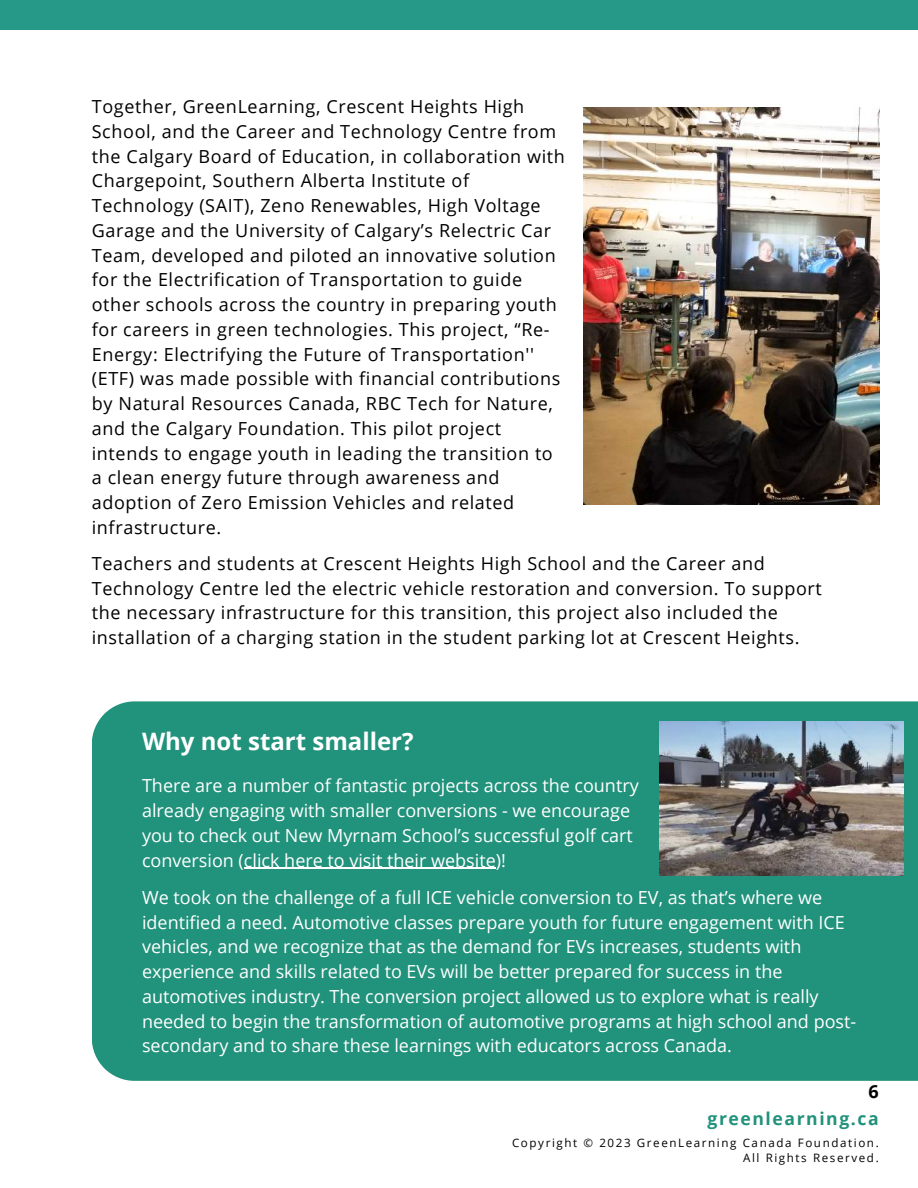
<style>
.page{position:relative;width:918px;height:1188px;background:#fff}
.page>*{position:absolute;margin:0;border:0;box-sizing:border-box;transform-origin:0 0}
.t1{font:700 24px "Open Sans";color:#fff}
.t2{font:18px/24.8px "Open Sans";letter-spacing:.035em;color:#000}
.t3{font:18px/24.8px "Open Sans";color:#fff}
.t4{font:700 18px "Open Sans";color:#000}
.t5{font:700 17.55px "Open Sans";letter-spacing:.09em;color:#21927b}
.t6{font:11.55px/15.5px "Open Sans";letter-spacing:.14em;color:#000;text-align:right}
</style>
<div class="page">
<div style="left:92px;top:701px;width:826px;height:380px;background:#21927b"></div>
<div style="left:0;top:0;width:918px;height:29px;background:#279989"></div>
<img style="left:583px;top:107px;width:296px;height:397px">
<img style="left:660px;top:721px;width:244px;height:154px">
<hr style="left:244px;top:868px;width:252px;height:1px;background:#fff">
<p class="t2" style="left:92px;top:94px;width:475px">Together, GreenLearning, Crescent Heights High School, and the Career and Technology Centre from the Calgary Board of Education, in collaboration with Chargepoint, Southern Alberta Institute of Technology (SAIT), Zeno Renewables, High Voltage Garage and the University of Calgary’s Relectric Car Team, developed and piloted an innovative solution for the Electrification of Transportation to guide other schools across the country in preparing youth for careers in green technologies. This project, “Re-Energy: Electrifying the Future of Transportation'' (ETF) was made possible with financial contributions by Natural Resources Canada, RBC Tech for Nature, and the Calgary Foundation. This pilot project intends to engage youth in leading the transition to a clean energy future through awareness and adoption of Zero Emission Vehicles and related infrastructure.</p>
<p class="t2" style="left:92px;top:550px;width:732px">Teachers and students at Crescent Heights High School and the Career and Technology Centre led the electric vehicle restoration and conversion. To support the necessary infrastructure for this transition, this project also included the installation of a charging station in the student parking lot at Crescent Heights.</p>
<h1 class="t1" style="left:142px;top:724px;width:273px">Why not start smaller?</h1>
<p class="t3" style="left:142px;top:772px;width:498px">There are a number of fantastic projects across the country already engaging with smaller conversions - we encourage you to check out New Myrnam School’s successful golf cart conversion (click here to visit their website)!</p>
<p class="t3" style="left:142px;top:884px;width:716px">We took on the challenge of a full ICE vehicle conversion to EV, as that’s where we identified a need. Automotive classes prepare youth for future engagement with ICE vehicles, and we recognize that as the demand for EVs increases, students with experience and skills related to EVs will be better prepared for success in the automotives industry. The conversion project allowed us to explore what is really needed to begin the transformation of automotive programs at high school and post&shy;secondary and to share these learnings with educators across Canada.</p>
<p class="t4" style="left:868px;top:1078px;width:12px">6</p>
<p class="t5" style="left:708px;top:1106px;width:173px">greenlearning.ca</p>
<p class="t6" style="left:512px;top:1135px;width:368px">Copyright © 2023 GreenLearning Canada Foundation.<br>All Rights Reserved.</p>
</div>
